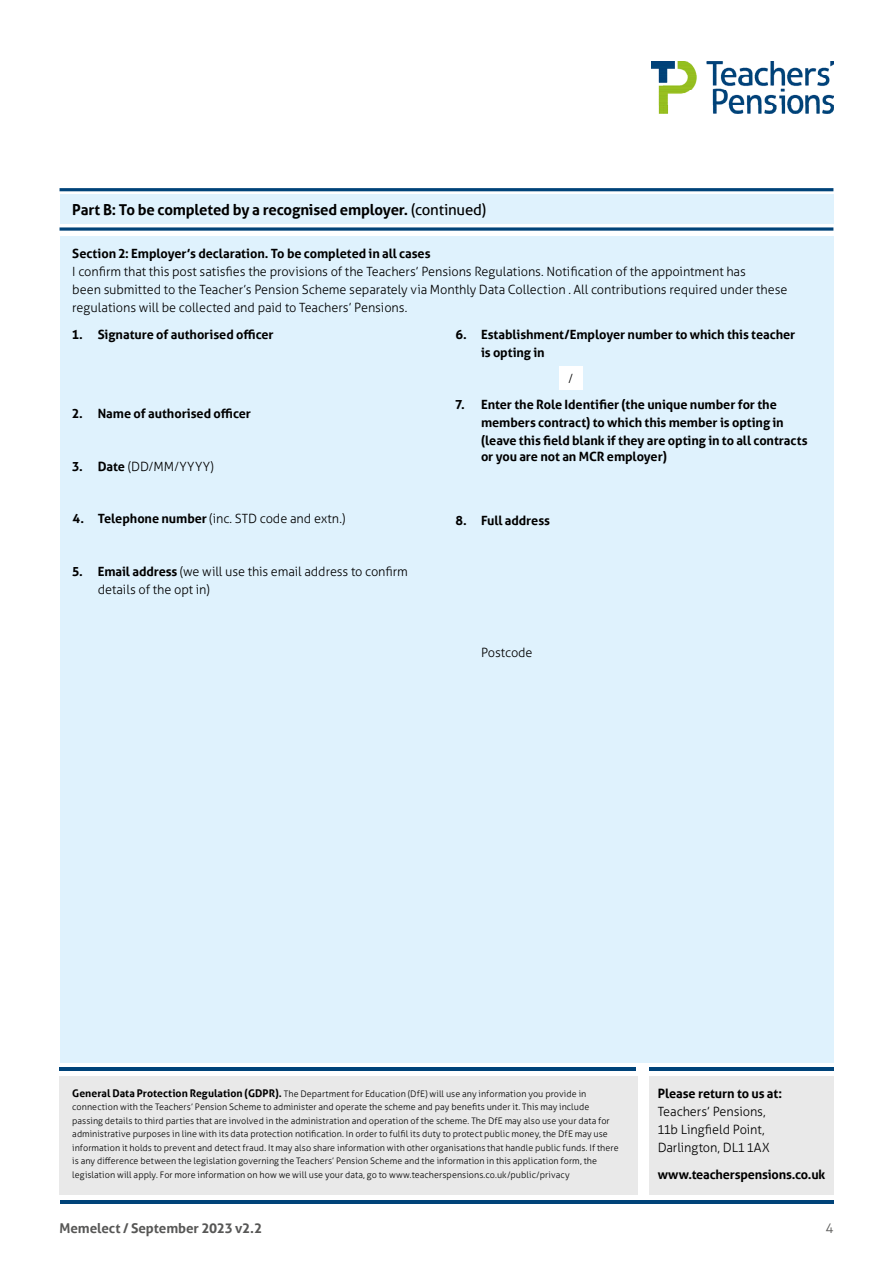
<style>
.page{position:relative;width:893px;height:1263px;background:#fff}
.page>*{position:absolute;margin:0;border:0;box-sizing:border-box;transform-origin:0 0}
.Body_9_12{font:700 15px "Aller";letter-spacing:-.015em;color:#000}
.t1{font:700 13.5px "Aller";letter-spacing:-.01em;color:#575756}
.t2{font:300 13.5px "Aller";color:#575756}
.Body_9_16{font:300 12.75px/18px "Aller";letter-spacing:-.005em;color:#000}
.Body_9_16-2{font:700 12.75px/18px "Aller";letter-spacing:-.005em;color:#000}
.Body_9_12-2{font:300 9px/13.5px "Aller";letter-spacing:.01em;color:#000}
.s1{font-weight:400}
.s2{font-weight:700}
.s3{font-weight:700;font-size:10.5px}
</style>
<div class="page">
<hr style="left:60px;top:1200px;width:773px;height:3px;background:#004379">
<img style="left:652px;top:61px;width:181px;height:52px">
<div style="left:60px;top:1076px;width:578px;height:119px;background:#e9e9e9"></div>
<div style="left:649px;top:1076px;width:184px;height:119px;background:#e9e9e9"></div>
<hr style="left:60px;top:1067px;width:576px;height:4px;background:#004379">
<hr style="left:649px;top:1067px;width:184px;height:4px;background:#004379">
<div style="left:60px;top:236px;width:773px;height:826px;background:#dff2fd"></div>
<div style="left:559px;top:366px;width:24px;height:24px;background:#fff"></div>
<div style="left:60px;top:194px;width:773px;height:30px;background:#dff2fd"></div>
<hr style="left:60px;top:188px;width:773px;height:3px;background:#004379">
<svg style="left:60px;top:227px;width:773px;height:4px;background:#336893"></svg>
<p class="Body_9_12" style="left:72px;top:200px;width:416px">Part B: To be completed by a recognised employer. <span class="s1">(continued)</span></p>
<p class="Body_9_16-2" style="left:72px;top:245px;width:360px">Section 2: Employer’s declaration. To be completed in all cases</p>
<p class="Body_9_16" style="left:72px;top:263px;width:675px">I confirm that this post satisfies the provisions of the Teachers’ Pensions Regulations. Notification of the appointment has</p>
<p class="Body_9_16" style="left:72px;top:281px;width:717px">been submitted to the Teacher’s Pension Scheme separately via Monthly Data Collection . All contributions required under these regulations will be collected and paid to Teachers’ Pensions.</p>
<p class="Body_9_16-2" style="left:72px;top:325px;width:203px">1. Signature of authorised officer</p>
<p class="Body_9_16-2" style="left:455px;top:325px;width:341px">6. Establishment/Employer number to which this teacher</p>
<p class="Body_9_16-2" style="left:481px;top:343px;width:65px">is opting in</p>
<p class="Body_9_16" style="left:568px;top:369px;width:7px">/</p>
<p class="Body_9_16-2" style="left:481px;top:396px;width:328px;text-indent:-26px">7. Enter the Role Identifier (the unique number for the members contract) to which this member is opting in (leave this field blank if they are opting in to all contracts</p>
<p class="Body_9_16-2" style="left:481px;top:448px;width:187px">or you are not an MCR employer)</p>
<p class="Body_9_16-2" style="left:72px;top:404px;width:180px">2. Name of authorised officer</p>
<p class="Body_9_16" style="left:72px;top:457px;width:143px"><span class="s2">3. Date</span> (DD/MM/YYYY)</p>
<p class="Body_9_16" style="left:72px;top:510px;width:275px"><span class="s2">4. Telephone number</span> (inc. STD code and extn.)</p>
<p class="Body_9_16" style="left:72px;top:563px;width:337px"><span class="s2">5. Email address</span> (we will use this email address to confirm</p>
<p class="Body_9_16" style="left:98px;top:581px;width:113px">details of the opt in)</p>
<p class="Body_9_16-2" style="left:455px;top:511px;width:96px">8. Full address</p>
<p class="Body_9_16" style="left:481px;top:643px;width:53px">Postcode</p>
<p class="Body_9_12-2" style="left:72px;top:1087px;width:548px"><span class="s3">General Data Protection Regulation (GDPR).</span> The Department for Education (DfE) will use any information you provide in connection with the Teachers’ Pension Scheme to administer and operate the scheme and pay benefits under it. This may include passing details to third parties that are involved in the administration and operation of the scheme. The DfE may also use your data for administrative purposes in line with its data protection notification. In order to fulfil its duty to protect public money, the DfE may use information it holds to prevent and detect fraud. It may also share information with other organisations that handle public funds. If there is any difference between the legislation governing the Teachers’ Pension Scheme and the information in this application form, the legislation will apply. For more information on how we will use your data, go to www.teacherspensions.co.uk/public/privacy</p>
<p class="Body_9_16" style="left:658px;top:1085px;width:126px"><span class="s2">Please return to us at:<br></span>Teachers’ Pensions,<br>11b Lingfield Point,<br>Darlington, DL1 1AX</p>
<p class="Body_9_16-2" style="left:658px;top:1165px;width:169px">www.teacherspensions.co.uk</p>
<h2 class="t1" style="left:60px;top:1220px;width:204px">Memelect / September 2023 v2.2</h2>
<h2 class="t2" style="left:825px;top:1220px;width:10px">4</h2>
</div>
